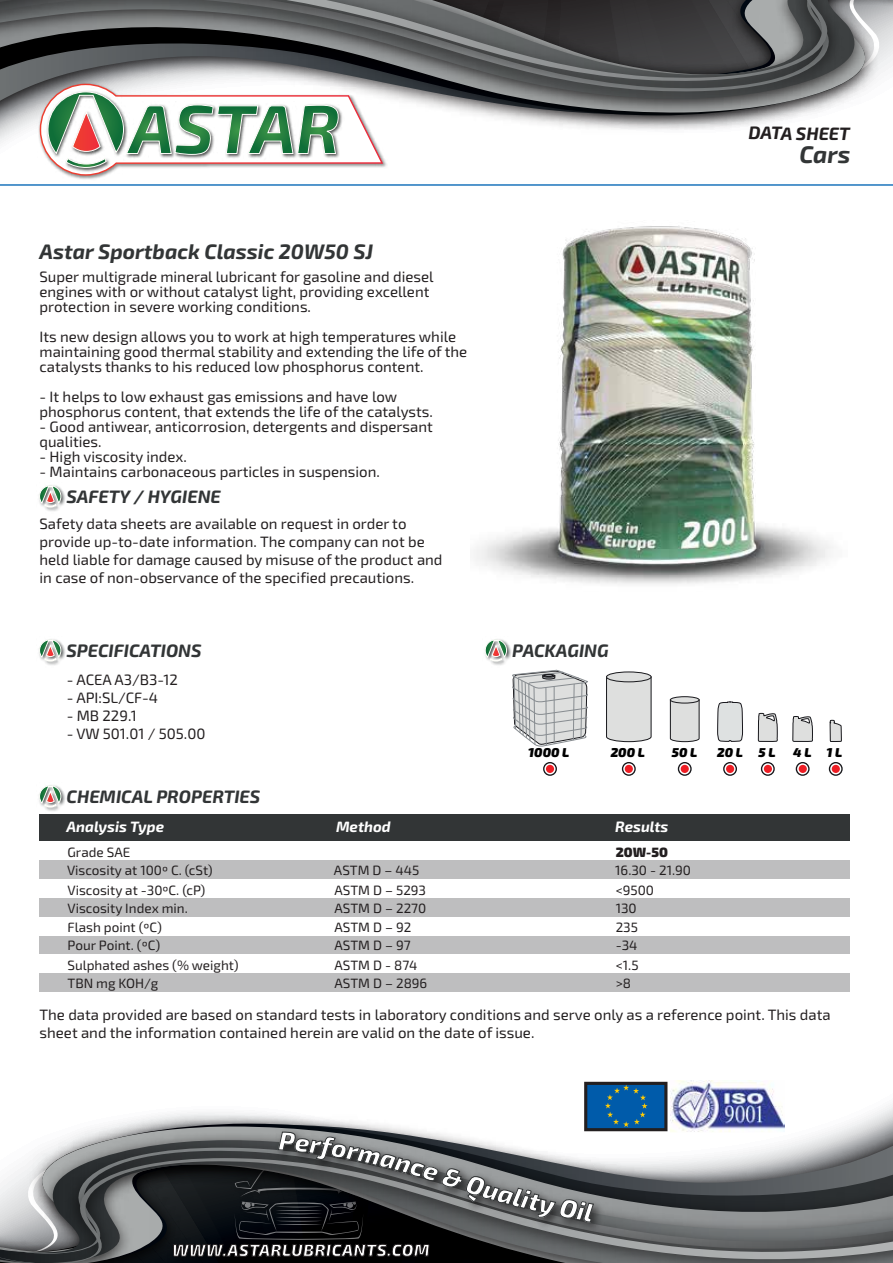
<style>
.page{position:relative;width:893px;height:1263px;background:#fff}
.page>*{position:absolute;margin:0;border:0;box-sizing:border-box;transform-origin:0 0}
.t1{font:italic 700 24px "Exo 2";color:#323536}
.t2{font:italic 700 21px "Exo 2";color:#323536}
.t3{font:italic 700 18px "Exo 2";color:#323536}
.t4{font:italic 700 18px "Exo 2";letter-spacing:-.005em;color:#231f20}
.t5{font:15px/15px "Exo 2";color:#231f20}
.t6{font:italic 700 15px "Exo 2";color:#fff}
.t7{font:13.5px/18.9px "Exo 2";color:#231f20}
.t8{font:900 13.5px "Exo 2";color:#231f20}
.t9{font:italic 900 12.9px "Exo 2";color:#000}
</style>
<div class="page">
<svg style="left:834px;top:1158px;width:59px;height:105px"></svg>
<svg style="left:7px;top:0;width:886px;height:180px"></svg>
<hr style="left:0;top:184px;width:893px;height:2px;background:#1c75bc">
<img style="left:474px;top:226px;width:359px;height:358px">
<div style="left:40px;top:814px;width:810px;height:28px;background:#323536"></div>
<img style="left:44px;top:485px;width:21px;height:26px">
<svg style="left:39px;top:486px;width:22px;height:21px"></svg>
<img style="left:44px;top:639px;width:21px;height:26px">
<svg style="left:39px;top:640px;width:22px;height:21px"></svg>
<img style="left:44px;top:789px;width:21px;height:22px">
<svg style="left:39px;top:785px;width:22px;height:22px"></svg>
<img style="left:490px;top:639px;width:21px;height:26px">
<svg style="left:485px;top:640px;width:22px;height:21px"></svg>
<svg style="left:717px;top:702px;width:26px;height:39px"></svg>
<svg style="left:758px;top:713px;width:19px;height:29px"></svg>
<svg style="left:793px;top:716px;width:20px;height:26px"></svg>
<svg style="left:830px;top:720px;width:11px;height:22px"></svg>
<svg style="left:670px;top:701px;width:29px;height:41px"></svg>
<div style="left:670px;top:697px;width:29px;height:6px;background:#dedfde;border-radius:50%"></div>
<div style="left:670px;top:697px;width:29px;height:6px;border:1px solid #18181c;border-radius:50%"></div>
<svg style="left:606px;top:678px;width:45px;height:64px"></svg>
<div style="left:606px;top:672px;width:45px;height:10px;background:#dedfde;border-radius:50%"></div>
<div style="left:606px;top:672px;width:45px;height:10px;border:1px solid #18181c;border-radius:50%"></div>
<svg style="left:512px;top:670px;width:76px;height:77px"></svg>
<div style="left:543px;top:762px;width:14px;height:14px;border:1px solid #18181c;border-radius:50%"></div>
<div style="left:622px;top:762px;width:14px;height:14px;border:1px solid #18181c;border-radius:50%"></div>
<div style="left:761px;top:762px;width:14px;height:14px;border:1px solid #18181c;border-radius:50%"></div>
<div style="left:796px;top:762px;width:14px;height:14px;border:1px solid #18181c;border-radius:50%"></div>
<div style="left:829px;top:762px;width:14px;height:14px;border:1px solid #18181c;border-radius:50%"></div>
<div style="left:678px;top:762px;width:14px;height:14px;border:1px solid #18181c;border-radius:50%"></div>
<div style="left:723px;top:762px;width:14px;height:14px;border:1px solid #18181c;border-radius:50%"></div>
<div style="left:546px;top:765px;width:8px;height:8px;background:#ed1d24;border-radius:50%"></div>
<div style="left:625px;top:765px;width:8px;height:8px;background:#ed1d24;border-radius:50%"></div>
<div style="left:681px;top:765px;width:8px;height:8px;background:#ed1d24;border-radius:50%"></div>
<div style="left:726px;top:765px;width:8px;height:8px;background:#ed1d24;border-radius:50%"></div>
<div style="left:764px;top:765px;width:8px;height:8px;background:#ed1d24;border-radius:50%"></div>
<div style="left:799px;top:765px;width:8px;height:8px;background:#ed1d24;border-radius:50%"></div>
<div style="left:832px;top:765px;width:8px;height:8px;background:#ed1d24;border-radius:50%"></div>
<svg style="left:0;top:860px;width:834px;height:403px"></svg>
<h2 class="t2" style="left:40px;top:239px;width:335px">Astar Sportback Classic 20W50 SJ</h2>
<p class="t5" style="left:40px;top:270px;width:396px">Super multigrade mineral lubricant for gasoline and diesel engines with or without catalyst light, providing excellent protection in severe working conditions.</p>
<p class="t5" style="left:40px;top:330px;width:429px">Its new design allows you to work at high temperatures while maintaining good thermal stability and extending the life of the catalysts thanks to his reduced low phosphorus content.</p>
<p class="t5" style="left:40px;top:390px;width:395px">- It helps to low exhaust gas emissions and have low phosphorus content, that extends the life of the catalysts.</p>
<p class="t5" style="left:40px;top:420px;width:395px">- Good antiwear, anticorrosion, detergents and dispersant qualities.</p>
<p class="t5" style="left:40px;top:450px;width:149px">- High viscosity index.</p>
<p class="t5" style="left:40px;top:465px;width:342px">- Maintains carbonaceous particles in suspension.</p>
<p class="t5" style="left:40px;top:515px;width:404px;line-height:18px">Safety data sheets are available on request in order to provide up-to-date information. The company can not be held liable for damage caused by misuse of the product and in case of non-observance of the specified precautions.</p>
<p class="t3" style="left:67px;top:485px;width:156px">SAFETY / HYGIENE</p>
<p class="t3" style="left:67px;top:639px;width:137px">SPECIFICATIONS</p>
<p class="t5" style="left:67px;top:672px;width:113px">- ACEA A3/B3-12</p>
<p class="t5" style="left:67px;top:690px;width:93px">- API:SL/CF-4</p>
<p class="t5" style="left:67px;top:708px;width:72px">- MB 229.1</p>
<p class="t5" style="left:67px;top:726px;width:140px">- VW 501.01 / 505.00</p>
<p class="t4" style="left:748px;top:122px;width:103px">DATA SHEET</p>
<h1 class="t1" style="left:799px;top:140px;width:52px">Cars</h1>
<p class="t3" style="left:512px;top:639px;width:98px">PACKAGING</p>
<p class="t9" style="left:528px;top:744px;width:43px">1000 L</p>
<p class="t9" style="left:611px;top:744px;width:36px">200 L</p>
<p class="t9" style="left:672px;top:744px;width:27px">50 L</p>
<p class="t9" style="left:717px;top:744px;width:60px">20 L 5 L</p>
<p class="t9" style="left:793px;top:744px;width:50px">4 L 1 L</p>
<p class="t3" style="left:67px;top:785px;width:195px">CHEMICAL PROPERTIES</p>
<p class="t6" style="left:67px;top:818px;width:99px">Analysis Type</p>
<p class="t6" style="left:336px;top:818px;width:56px">Method</p>
<p class="t6" style="left:615px;top:818px;width:55px">Results</p>
<p class="t7" style="left:67px;top:843px;width:147px;line-height:18.3px">Grade SAE<br>Viscosity at 100º C. (cSt)</p>
<p class="t7" style="left:67px;top:881px;width:173px">Viscosity at -30ºC. (cP)<br>Viscosity Index min.<br>Flash point (ºC)<br>Pour Point. (ºC)<br>Sulphated ashes (% weight)<br>TBN mg KOH/g</p>
<p class="t7" style="left:334px;top:861px;width:95px">ASTM D – 445<br>ASTM D – 5293<br>ASTM D – 2270<br>ASTM D – 92<br>ASTM D – 97<br>ASTM D - 874<br>ASTM D – 2896</p>
<p class="t8" style="left:616px;top:843px;width:54px">20W-50</p>
<p class="t7" style="left:615px;top:861px;width:77px">16.30 - 21.90 &lt;9500<br>130<br>235<br>-34<br>&lt;1.5<br>&gt;8</p>
<p class="t5" style="left:40px;top:1006px;width:793px;line-height:18px">The data provided are based on standard tests in laboratory conditions and serve only as a reference point. This data sheet and the information contained herein are valid on the date of issue.</p>
</div>
